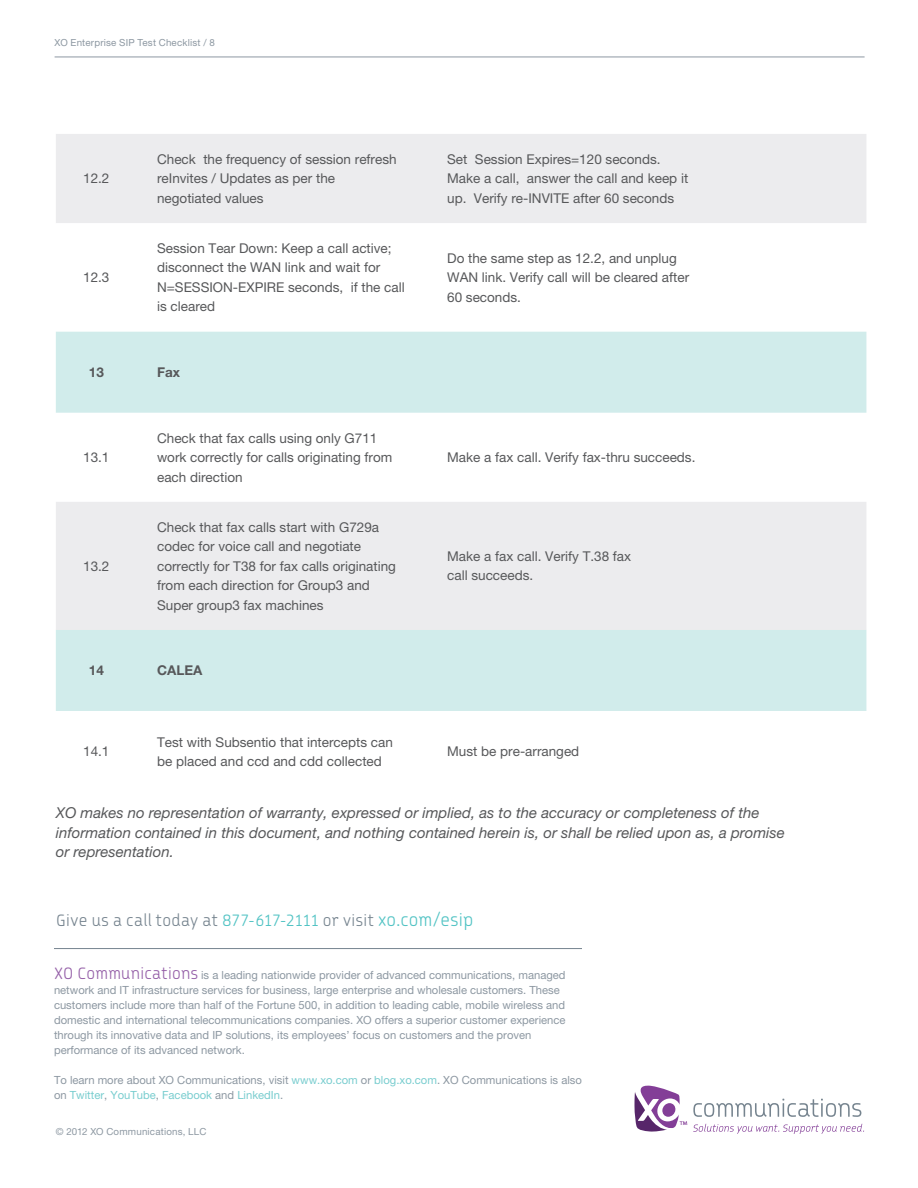
<style>
.page{position:relative;width:918px;height:1188px;background:#fff}
.page>*{position:absolute;margin:0;border:0;box-sizing:border-box;transform-origin:0 0}
.Tagline_w_o_Rule{font:16.5px "Patron";letter-spacing:-.015em;color:#76848f}
.info_additional{font:italic 15px/19.5px "Helvetica Neue LT Pro";color:#57585a}
.t1{font:13.5px/19.5px "Helvetica Neue LT Pro";color:#57585a}
.Section_Headers{font:700 13.5px "Helvetica Neue LT Pro";color:#57585a}
.About_Headline{font:11.25px/15px "Helvetica Neue LT Pro";color:#8d98a2}
.About_Sidebar_Body{font:11.25px/15px "Helvetica Neue LT Pro";color:#8d98a2}
.Page_2_Header{font:9.75px "Helvetica Neue LT Pro";letter-spacing:.02em;color:#8d98a2}
.s1{color:#52c3c4}
.s2{font-size:18px;color:#52c3c4}
.s3{font-family:"Patron";font-size:16.5px;color:#9560a8}
.s4{color:#79cdcf}
</style>
<div class="page">
<svg style="left:693px;top:1099px;width:168px;height:18px"></svg>
<svg style="left:634px;top:1086px;width:53px;height:46px"></svg>
<svg style="left:693px;top:1124px;width:171px;height:10px"></svg>
<hr style="left:54px;top:948px;width:528px;height:1px;background:#76848f">
<hr style="left:55px;top:57px;width:810px;height:1px;background:#8d98a2">
<svg style="left:56px;top:134px;width:810px;height:198px"></svg>
<svg style="left:56px;top:332px;width:810px;height:379px"></svg>
<p class="Page_2_Header" style="left:55px;top:37px;width:162px">XO Enterprise SIP Test Checklist / 8</p>
<p class="t1" style="left:83px;top:169px;width:28px">12.2</p>
<p class="t1" style="left:83px;top:267px;width:28px">12.3</p>
<p class="t1" style="left:157px;top:149px;width:241px">Check the frequency of session refresh reInvites / Updates as per the negotiated values</p>
<p class="t1" style="left:447px;top:149px;width:243px">Set Session Expires=120 seconds.<br>Make a call, answer the call and keep it up. Verify re-INVITE after 60 seconds</p>
<p class="t1" style="left:157px;top:238px;width:249px">Session Tear Down: Keep a call active; disconnect the WAN link and wait for<br>N=SESSION-EXPIRE seconds, if the call is cleared</p>
<p class="t1" style="left:447px;top:248px;width:243px">Do the same step as 12.2, and unplug<br>WAN link. Verify call will be cleared after<br>60 seconds.</p>
<p class="Section_Headers" style="left:89px;top:364px;width:17px">13</p>
<p class="Section_Headers" style="left:157px;top:364px;width:25px">Fax</p>
<p class="t1" style="left:83px;top:447px;width:28px">13.1</p>
<p class="t1" style="left:83px;top:556px;width:28px">13.2</p>
<p class="t1" style="left:157px;top:428px;width:237px">Check that fax calls using only G711 work correctly for calls originating from each direction</p>
<p class="t1" style="left:157px;top:517px;width:240px">Check that fax calls start with G729a codec for voice call and negotiate correctly for T38 for fax calls originating from each direction for Group3 and Super group3 fax machines</p>
<p class="Section_Headers" style="left:89px;top:662px;width:17px">14</p>
<p class="Section_Headers" style="left:157px;top:662px;width:47px">CALEA</p>
<p class="t1" style="left:447px;top:447px;width:250px">Make a fax call. Verify fax-thru succeeds.</p>
<p class="t1" style="left:447px;top:546px;width:186px">Make a fax call. Verify T.38 fax call succeeds.</p>
<p class="t1" style="left:83px;top:742px;width:28px">14.1</p>
<p class="t1" style="left:157px;top:732px;width:237px">Test with Subsentio that intercepts can be placed and ccd and cdd collected</p>
<p class="t1" style="left:447px;top:742px;width:134px">Must be pre-arranged</p>
<p class="info_additional" style="left:56px;top:803px;width:731px">XO makes no representation of warranty, expressed or implied, as to the accuracy or completeness of the information contained in this document, and nothing contained herein is, or shall be relied upon as, a promise or representation.</p>
<p class="Tagline_w_o_Rule" style="left:56px;top:910px;width:419px">Give us a call today at <span class="s1">877-617-2111</span> or visit <span class="s2">xo.com/esip</span></p>
<p class="About_Headline" style="left:54px;top:967px;width:513px"><span class="s3">XO Communications</span> is a leading nationwide provider of advanced communications, managed network and IT infrastructure services for business, large enterprise and wholesale customers. These customers include more than half of the Fortune 500, in addition to leading cable, mobile wireless and domestic and international telecommunications companies. XO offers a superior customer experience through its innovative data and IP solutions, its employees’ focus on customers and the proven performance of its advanced network.</p>
<p class="About_Sidebar_Body" style="left:54px;top:1072px;width:530px">To learn more about XO Communications, visit <span class="s4">www.xo.com</span> or <span class="s4">blog.xo.com</span>. XO Communications is also on <span class="s4">Twitter</span>, <span class="s4">YouTube</span>, <span class="s4">Facebook</span> and <span class="s4">LinkedIn</span>.</p>
<p class="Page_2_Header" style="left:56px;top:1125px;width:152px">© 2012 XO Communications, LLC</p>
</div>
